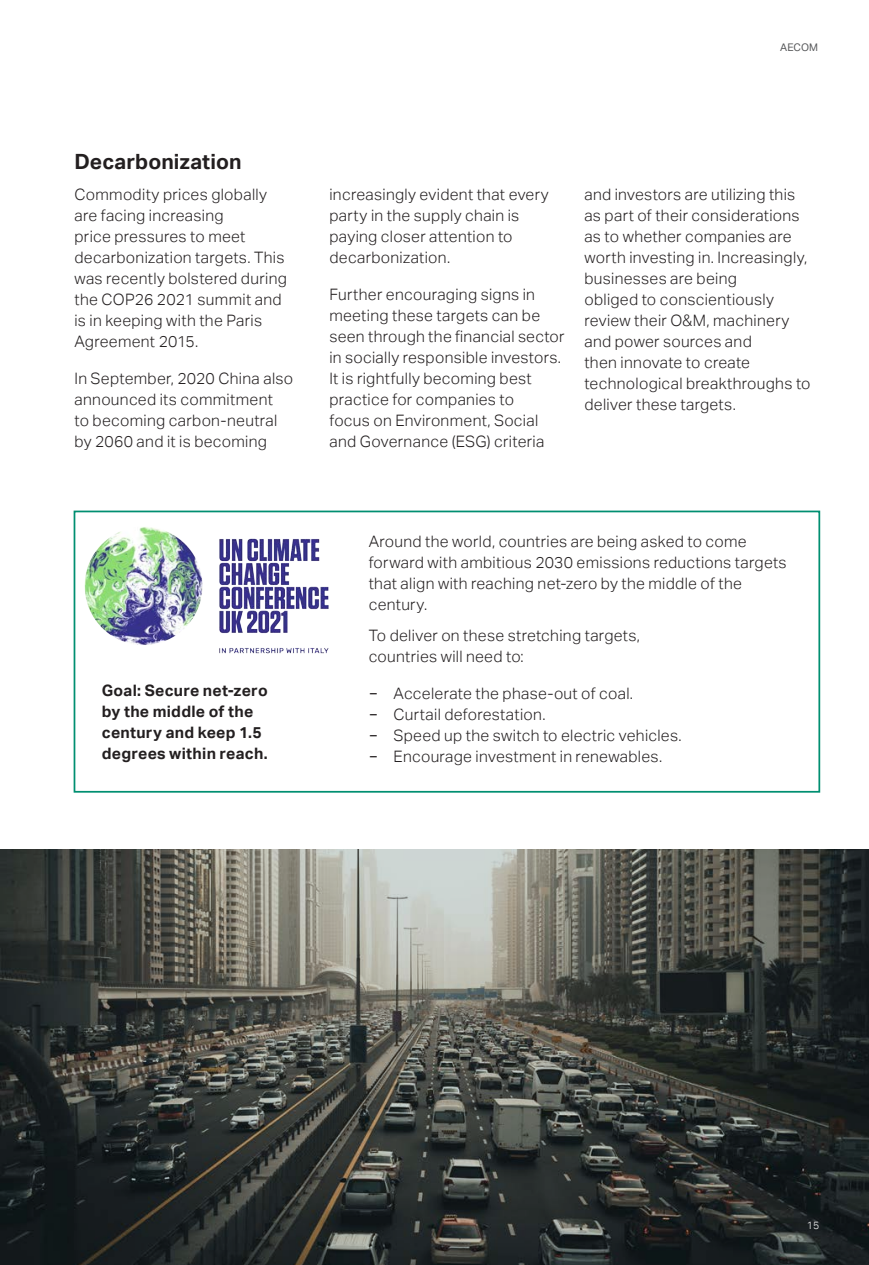
<style>
.page{position:relative;width:869px;height:1265px;background:#fff}
.page>*{position:absolute;margin:0;border:0;box-sizing:border-box;transform-origin:0 0}
.Heading_08_A_Bd_12_1{font:700 21px "AECOM Sans";color:#231f20}
.Body_Text_A_Lt_9_12{font:300 15.75px/21px "AECOM Sans";letter-spacing:.02em;color:#231f20}
.Heading_08_A_Bd_12_1-2{font:300 15.75px/21px "AECOM Sans";letter-spacing:.02em;color:#231f20}
.Body_Text_A_Lt_9_12-2{font:700 15.75px/21px "AECOM Sans";letter-spacing:.015em;color:#231f20}
.t1{font:10.5px "AECOM Sans";color:#57585a}
.t2{font:300 10.5px "AECOM Sans";color:#fff}
.s1{font-weight:400}
</style>
<div class="page">
<svg style="left:0;top:849px;width:868px;height:416px"></svg>
<div style="left:74px;top:511px;width:745px;height:282px;border:2px solid #008f71"></div>
<img style="left:76px;top:520px;width:253px;height:140px">
<p class="t1" style="left:779px;top:42px;width:39px">AECOM</p>
<p class="Heading_08_A_Bd_12_1" style="left:74px;top:149px;width:168px">Decarbonization</p>
<p class="Body_Text_A_Lt_9_12" style="left:74px;top:184px;width:214px">Commodity prices globally are facing increasing<br>price pressures to meet decarbonization targets. This was recently bolstered during the COP26 2021 summit and is in keeping with the Paris<br>Agreement 2015.</p>
<p class="Body_Text_A_Lt_9_12" style="left:74px;top:368px;width:220px">In September, 2020 China also announced its commitment<br>to becoming carbon-neutral by 2060 and it is becoming</p>
<p class="Body_Text_A_Lt_9_12-2" style="left:102px;top:680px;width:167px">Goal: Secure net-zero by the middle of the century and keep 1.5 degrees within reach.</p>
<p class="Body_Text_A_Lt_9_12" style="left:329px;top:184px;width:221px">increasingly evident that every party in the supply chain is paying closer attention to decarbonization.</p>
<p class="Body_Text_A_Lt_9_12" style="left:329px;top:284px;width:236px">Further encouraging signs in meeting these targets can be seen through the financial sector in socially responsible investors.<br>It is rightfully becoming best practice for companies to<br>focus on Environment, Social and Governance (ESG) criteria</p>
<p class="Body_Text_A_Lt_9_12" style="left:584px;top:184px;width:227px">and investors are utilizing this as part of their considerations as to whether companies are worth investing in. Increasingly, businesses are being<br>obliged to conscientiously review their O&amp;M, machinery and power sources and<br>then innovate to create technological breakthroughs to deliver these targets.</p>
<p class="Heading_08_A_Bd_12_1-2" style="left:368px;top:531px;width:419px">Around the world, countries are being asked to come forward with ambitious 2030 emissions reductions targets that align with reaching net-zero by the middle of the century.</p>
<p class="Body_Text_A_Lt_9_12" style="left:368px;top:625px;width:273px">To deliver on these stretching targets, countries will need to:</p>
<p class="Body_Text_A_Lt_9_12" style="left:368px;top:683px;width:266px"><span class="s1">−</span> Accelerate the phase-out of coal.</p>
<p class="Body_Text_A_Lt_9_12" style="left:368px;top:704px;width:178px"><span class="s1">−</span> Curtail deforestation.</p>
<p class="Body_Text_A_Lt_9_12" style="left:368px;top:725px;width:314px"><span class="s1">−</span> Speed up the switch to electric vehicles.</p>
<p class="Body_Text_A_Lt_9_12" style="left:368px;top:746px;width:295px"><span class="s1">−</span> Encourage investment in renewables.</p>
<p class="t2" style="left:806px;top:1219px;width:14px">15</p>
</div>
